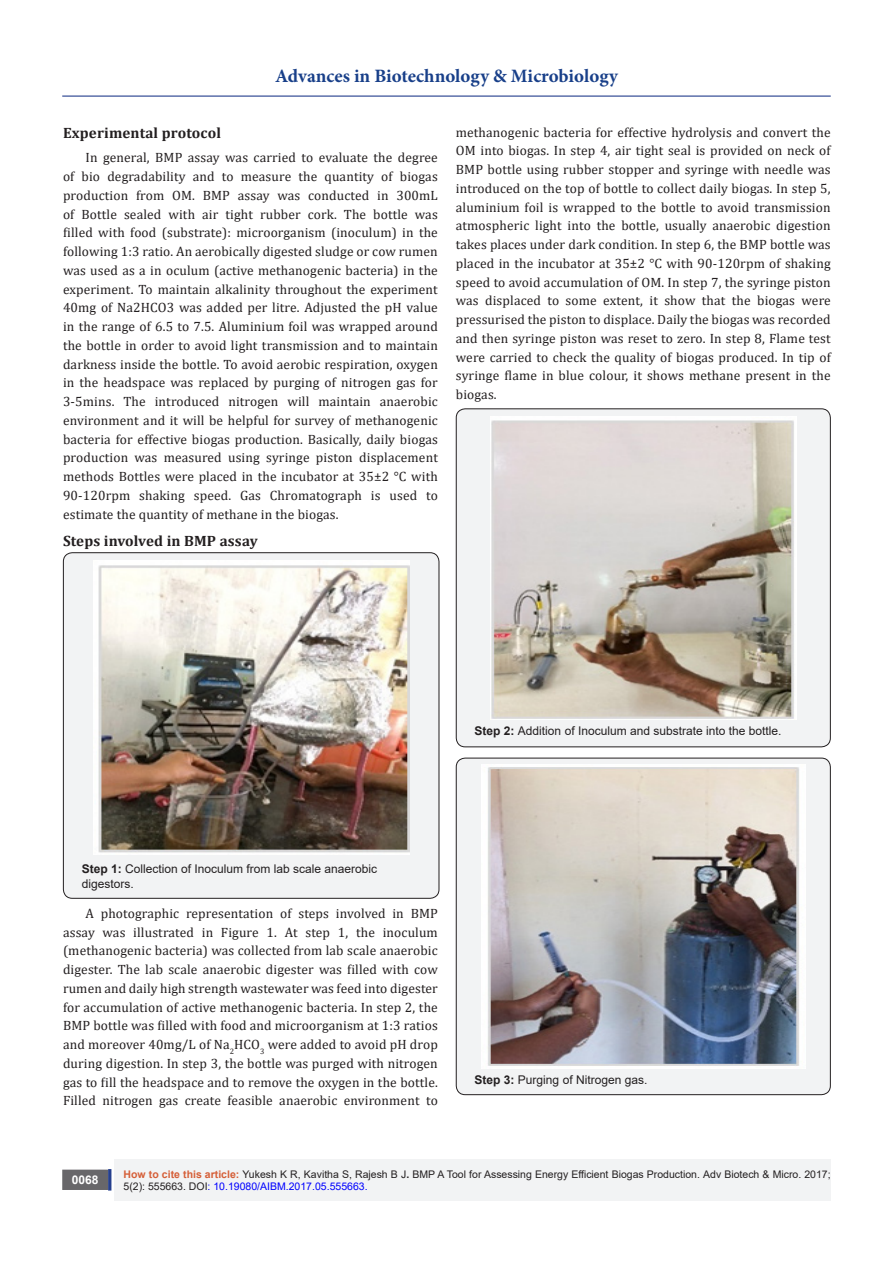
<style>
.page{position:relative;width:893px;height:1263px;background:#fff}
.page>*{position:absolute;margin:0;border:0;box-sizing:border-box;transform-origin:0 0}
.t1{font:700 18.9px "Minion Pro";color:#183f89}
.t2{font:700 15px "Cambria";letter-spacing:.01em;color:#231f20}
.t3{font:13.5px/18.8px "Cambria";letter-spacing:.01em;color:#231f20;text-align:justify}
.t4{font:12px/14.4px "Arial";color:#231f20}
.t5{font:700 12px "Arial";color:#fff}
.t6{font:10.5px/12.6px "Arial";color:#231f20}
.s1{font-weight:700}
.s2{font-weight:700;color:#d55e37}
.s3{color:#00f}
</style>
<div class="page">
<div style="left:115px;top:1160px;width:716px;height:41px;background:#f2f3f4"></div>
<div style="left:63px;top:1170px;width:44px;height:19px;background:#68676a"></div>
<div style="left:62px;top:1169px;width:46px;height:21px;border:2px solid #68676a"></div>
<div style="left:108px;top:1169px;width:3px;height:21px;background:#253f8e;border:2px solid #253f8e"></div>
<hr style="left:62px;top:96px;width:769px;height:1px;background:#253f8e">
<div style="left:63px;top:553px;width:376px;height:345px;background:#f2f3f4;border-radius:9px"></div>
<div style="left:63px;top:552px;width:376px;height:347px;border:1px solid #231f20;border-radius:9px"></div>
<img style="left:93px;top:561px;width:316px;height:294px">
<div style="left:456px;top:409px;width:374px;height:338px;background:#f2f3f4;border-radius:9px"></div>
<div style="left:456px;top:408px;width:375px;height:339px;border:1px solid #231f20;border-radius:9px"></div>
<img style="left:491px;top:416px;width:305px;height:303px">
<div style="left:456px;top:758px;width:374px;height:337px;background:#f2f3f4;border-radius:9px"></div>
<div style="left:456px;top:758px;width:375px;height:337px;border:1px solid #231f20;border-radius:9px"></div>
<img style="left:481px;top:765px;width:324px;height:304px">
<h1 class="t1" style="left:275px;top:63px;width:344px">Advances in Biotechnology &amp; Microbiology</h1>
<p class="t2" style="left:63px;top:122px;width:159px">Experimental protocol</p>
<p class="t3" style="left:63px;top:148px;width:376px;text-indent:22px">In general, BMP assay was carried to evaluate the degree of bio degradability and to measure the quantity of biogas production from OM. BMP assay was conducted in 300mL of Bottle sealed with air tight rubber cork. The bottle was filled with food (substrate): microorganism (inoculum) in the following 1:3 ratio. An aerobically digested sludge or cow rumen was used as a in oculum (active methanogenic bacteria) in the experiment. To maintain alkalinity throughout the experiment 40mg of Na2HCO3 was added per litre. Adjusted the pH value in the range of 6.5 to 7.5. Aluminium foil was wrapped around the bottle in order to avoid light transmission and to maintain darkness inside the bottle. To avoid aerobic respiration, oxygen in the headspace was replaced by purging of nitrogen gas for 3-5mins. The introduced nitrogen will maintain anaerobic environment and it will be helpful for survey of methanogenic bacteria for effective biogas production. Basically, daily biogas production was measured using syringe piston displacement methods Bottles were placed in the incubator at 35±2 °C with 90-120rpm shaking speed. Gas Chromatograph is used to estimate the quantity of methane in the biogas.</p>
<p class="t2" style="left:63px;top:531px;width:196px">Steps involved in BMP assay</p>
<p class="t3" style="left:456px;top:122px;width:376px">methanogenic bacteria for effective hydrolysis and convert the OM into biogas. In step 4, air tight seal is provided on neck of BMP bottle using rubber stopper and syringe with needle was introduced on the top of bottle to collect daily biogas. In step 5, aluminium foil is wrapped to the bottle to avoid transmission atmospheric light into the bottle, usually anaerobic digestion takes places under dark condition. In step 6, the BMP bottle was placed in the incubator at 35±2 °C with 90-120rpm of shaking speed to avoid accumulation of OM. In step 7, the syringe piston was displaced to some extent, it show that the biogas were pressurised the piston to displace. Daily the biogas was recorded and then syringe piston was reset to zero. In step 8, Flame test were carried to check the quality of biogas produced. In tip of syringe flame in blue colour, it shows methane present in the biogas.</p>
<p class="t4" style="left:475px;top:723px;width:308px"><span class="s1">Step 2:</span> Addition of Inoculum and substrate into the bottle.</p>
<p class="t4" style="left:82px;top:862px;width:297px"><span class="s1">Step 1:</span> Collection of Inoculum from lab scale anaerobic digestors.</p>
<p class="t3" style="left:63px;top:904px;width:376px;text-indent:22px">A photographic representation of steps involved in BMP assay was illustrated in Figure 1. At step 1, the inoculum (methanogenic bacteria) was collected from lab scale anaerobic digester. The lab scale anaerobic digester was filled with cow rumen and daily high strength wastewater was feed into digester for accumulation of active methanogenic bacteria. In step 2, the BMP bottle was filled with food and microorganism at 1:3 ratios and moreover 40mg/L of Na<sub>2</sub>HCO<sub>3</sub> were added to avoid pH drop during digestion. In step 3, the bottle was purged with nitrogen gas to fill the headspace and to remove the oxygen in the bottle.<br>Filled nitrogen gas create feasible anaerobic environment to</p>
<p class="t4" style="left:475px;top:1072px;width:174px"><span class="s1">Step 3:</span> Purging of Nitrogen gas.</p>
<p class="t5" style="left:72px;top:1171px;width:28px">0068</p>
<p class="t6" style="left:124px;top:1168px;width:709px"><span class="s2">How to cite this article:</span> Yukesh K R, Kavitha S, Rajesh B J<span class="s1">.</span> BMP A Tool for Assessing Energy Efficient Biogas Production. Adv Biotech &amp; Micro. 2017;<br>5(2): 555663. DOI<span class="s3">: 10.19080/AIBM.2017.05.555663.</span></p>
</div>
